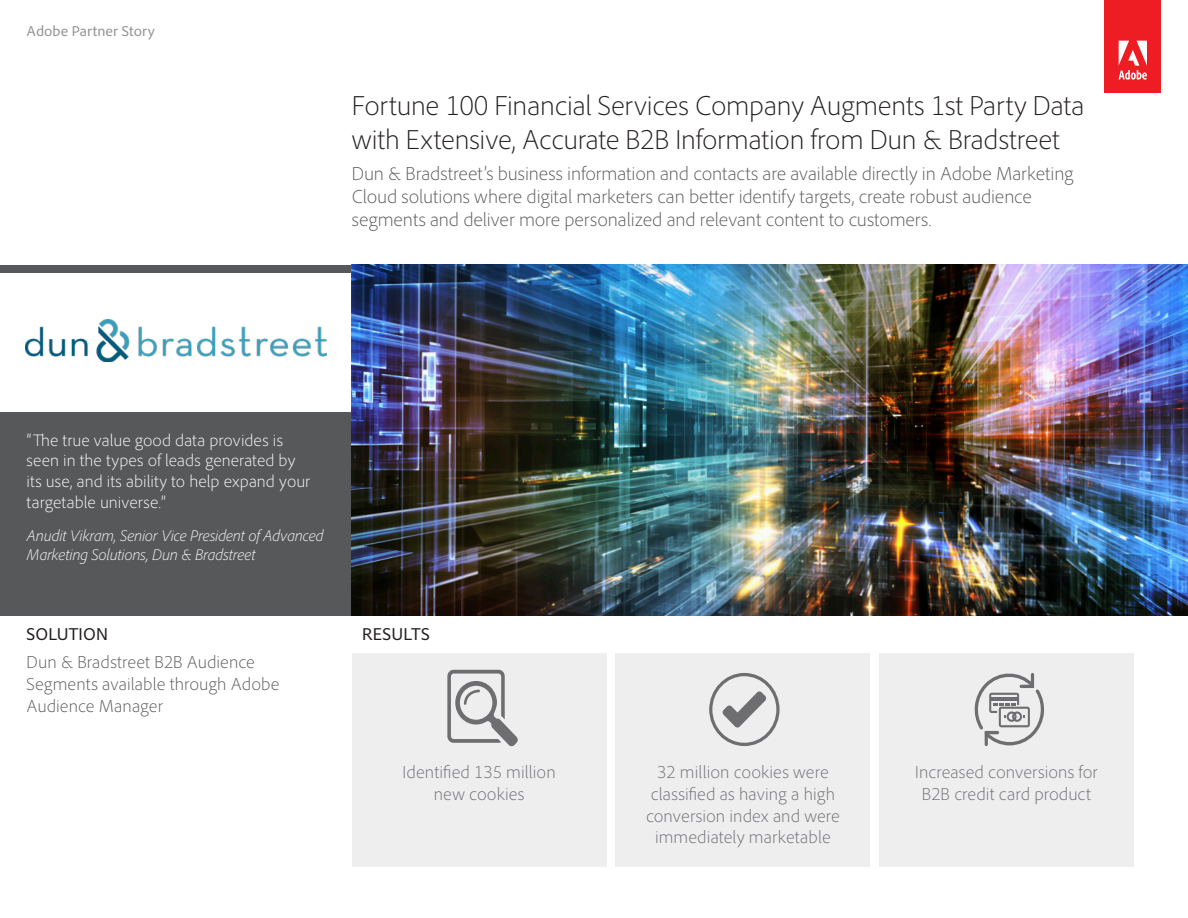
<style>
.page{position:relative;width:1188px;height:918px;background:#fff}
.page>*{position:absolute;margin:0;border:0;box-sizing:border-box;transform-origin:0 0}
.Front_Page__Title{font:300 28.5px/34.5px "Adobe Clean";letter-spacing:-.015em;color:#231f20}
.Front_Page__Intro{font:300 19.5px/23.4px "Adobe Clean";letter-spacing:-.01em;color:#57585a}
.Front_Page__results{font:300 18px/21.6px "Adobe Clean";color:#6c6d70;text-align:center}
.Front_Page__Solution{font:300 18px/21.6px "Adobe Clean";color:#57585a}
.Front_Page__Solution-2{font:18px "Adobe Clean";letter-spacing:.005em;color:#231f20}
.Front_Page__Quotatio{font:300 17.25px/20.7px "Adobe Clean";color:#fff}
.Front_Page__Quote_At{font:italic 300 16.2px/19.4px "Adobe Clean";letter-spacing:-.015em;color:#fff}
.t1{font:15px "Adobe Clean";color:#939598}
</style>
<div class="page">
<div style="left:0;top:265px;width:352px;height:350px;background:#57585a"></div>
<div style="left:0;top:273px;width:356px;height:138px;background:#fff"></div>
<div style="left:879px;top:653px;width:255px;height:214px;background:#eeeeef"></div>
<div style="left:616px;top:653px;width:254px;height:214px;background:#eeeeef"></div>
<div style="left:352px;top:653px;width:255px;height:214px;background:#eeeeef"></div>
<div style="left:1105px;top:0;width:56px;height:92px;background:#ee1d23"></div>
<svg style="left:1118px;top:41px;width:29px;height:39px"></svg>
<img style="left:352px;top:265px;width:836px;height:351px">
<img style="left:26px;top:320px;width:300px;height:41px">
<svg style="left:447px;top:670px;width:71px;height:76px"></svg>
<svg style="left:709px;top:673px;width:71px;height:73px"></svg>
<svg style="left:974px;top:673px;width:71px;height:73px"></svg>
<p class="t1" style="left:27px;top:22px;width:130px">Adobe Partner Story</p>
<p class="Front_Page__Title" style="left:352px;top:88px;width:734px">Fortune 100 Financial Services Company Augments 1st Party Data with Extensive, Accurate B2B Information from Dun &amp; Bradstreet</p>
<p class="Front_Page__Intro" style="left:352px;top:161px;width:724px">Dun &amp; Bradstreet’s business information and contacts are available directly in Adobe Marketing<br>Cloud solutions where digital marketers can better identify targets, create robust audience segments and deliver more personalized and relevant content to customers.</p>
<p class="Front_Page__Quotatio" style="left:27px;top:429px;width:285px">“The true value good data provides is seen in the types of leads generated by its use, and its ability to help expand your targetable universe.”</p>
<p class="Front_Page__Quote_At" style="left:27px;top:525px;width:299px">Anudit Vikram, Senior Vice President of Advanced<br>Marketing Solutions, Dun &amp; Bradstreet</p>
<p class="Front_Page__Solution-2" style="left:27px;top:623px;width:83px">SOLUTION</p>
<p class="Front_Page__Solution" style="left:27px;top:652px;width:254px">Dun &amp; Bradstreet B2B Audience<br>Segments available through Adobe<br>Audience Manager</p>
<p class="Front_Page__Solution-2" style="left:362px;top:624px;width:69px">RESULTS</p>
<p class="Front_Page__results" style="left:403px;top:762px;width:155px">Identified 135 million new cookies</p>
<p class="Front_Page__results" style="left:646px;top:762px;width:195px">32 million cookies were classified as having a high conversion index and were immediately marketable</p>
<p class="Front_Page__results" style="left:915px;top:762px;width:184px">Increased conversions for<br>B2B credit card product</p>
</div>
